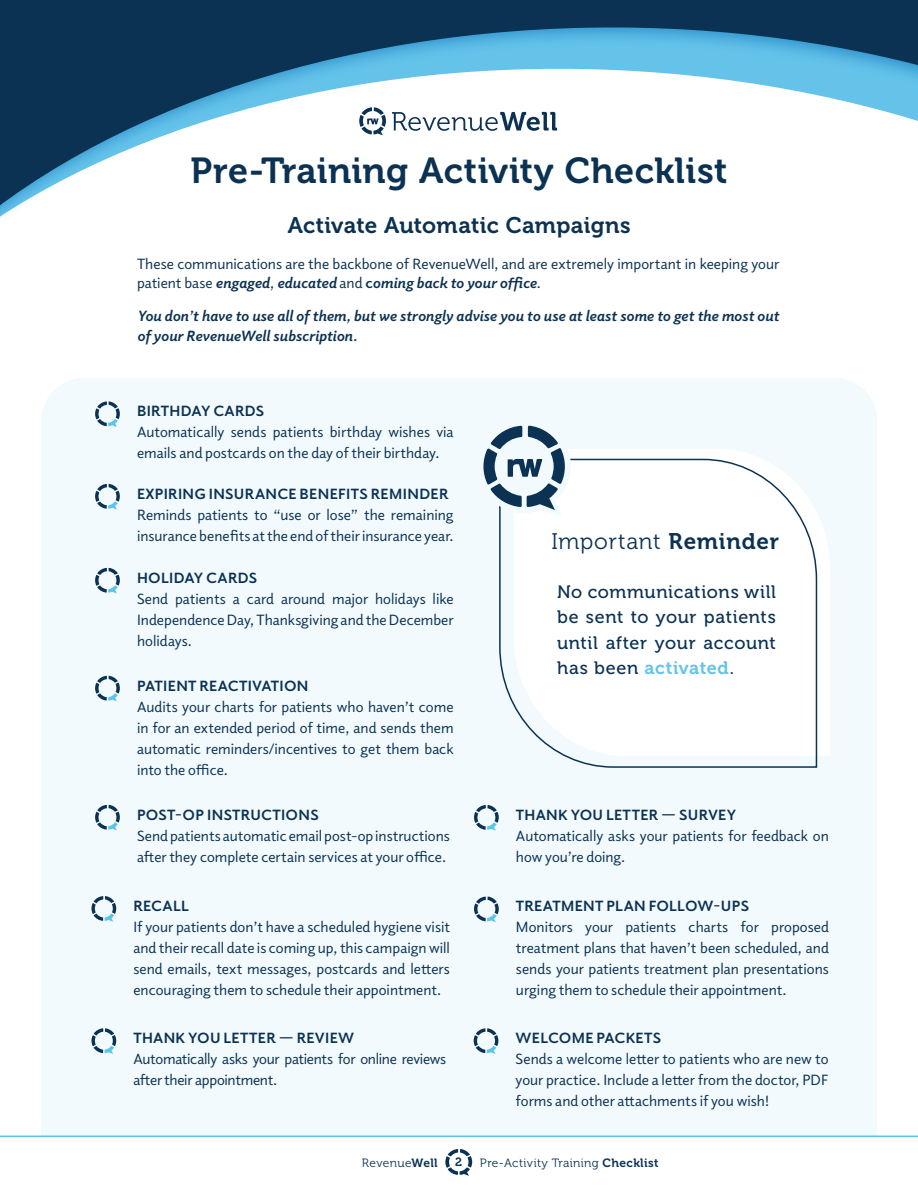
<style>
.page{position:relative;width:918px;height:1188px;background:#fff}
.page>*{position:absolute;margin:0;border:0;box-sizing:border-box;transform-origin:0 0}
.t1{font:36px "Museo 700";letter-spacing:.01em;color:#0b3253}
.t2{font:22.5px "Museo 700";letter-spacing:.01em;color:#0b3253}
.t3{font:22.5px "Museo 300";letter-spacing:.03em;color:#0b3253}
.t4{font:18px/25.5px "Museo 500";letter-spacing:.035em;color:#0b3253;text-align:justify}
.t5{font:15px/21px "Elido";color:#0b3253}
.t6{font:700 15px "Elido";letter-spacing:.02em;color:#0b3253}
.t7{font:italic 700 15px/19.5px "Elido";color:#0b3253}
.t8{font:15px/21px "Elido";letter-spacing:-.02em;color:#0b3253}
.t9{font:12px "Museo 300";letter-spacing:.025em;color:#0b3253}
.t10{font:12px "Museo 700";color:#0b3253}
.s1{font-weight:700;font-style:italic}
.s2{font-weight:700}
.s3{font-family:"Museo 700"}
.s4{font-family:"Museo 700";color:#65c3ea}
</style>
<div class="page">
<div style="left:41px;top:378px;width:836px;height:758px;background:#f2fafd"></div>
<svg style="left:0;top:0;width:918px;height:218px"></svg>
<svg style="left:359px;top:107px;width:27px;height:28px"></svg>
<svg style="left:392px;top:112px;width:165px;height:19px"></svg>
<svg style="left:95px;top:401px;width:25px;height:26px"></svg>
<svg style="left:95px;top:805px;width:25px;height:25px"></svg>
<svg style="left:474px;top:1028px;width:24px;height:26px"></svg>
<svg style="left:91px;top:1028px;width:25px;height:26px"></svg>
<svg style="left:474px;top:805px;width:25px;height:26px"></svg>
<svg style="left:474px;top:897px;width:25px;height:25px"></svg>
<svg style="left:95px;top:484px;width:25px;height:26px"></svg>
<svg style="left:95px;top:568px;width:25px;height:26px"></svg>
<svg style="left:95px;top:676px;width:25px;height:25px"></svg>
<svg style="left:91px;top:896px;width:25px;height:26px"></svg>
<svg style="left:571px;top:449px;width:259px;height:307px"></svg>
<svg style="left:498px;top:458px;width:320px;height:311px"></svg>
<svg style="left:477px;top:420px;width:94px;height:96px"></svg>
<hr style="left:0;top:1136px;width:918px;height:1px;background:#5bc4e9">
<svg style="left:445px;top:1149px;width:27px;height:27px"></svg>
<p class="t1" style="left:190px;top:150px;width:539px">Pre-Training Activity Checklist</p>
<p class="t2" style="left:288px;top:212px;width:345px">Activate Automatic Campaigns</p>
<p class="t5" style="left:137px;top:253px;width:644px;line-height:19.5px">These communications are the backbone of RevenueWell, and are extremely important in keeping your patient base <span class="s1">engaged</span>, <span class="s1">educated</span> and <span class="s2">c</span><span class="s1">oming back to your office</span>.</p>
<p class="t7" style="left:137px;top:306px;width:644px">You don’t have to use all of them, but we strongly advise you to use at least some to get the most out of your RevenueWell subscription.</p>
<p class="t6" style="left:137px;top:401px;width:129px">BIRTHDAY CARDS</p>
<p class="t5" style="left:137px;top:421px;width:318px">Automatically sends patients birthday wishes via emails and postcards on the day of their birthday.</p>
<p class="t6" style="left:137px;top:483px;width:313px">EXPIRING INSURANCE BENEFITS REMINDER</p>
<p class="t5" style="left:137px;top:503px;width:318px">Reminds patients to “use or lose” the remaining insurance benefits at the end of their insurance year.</p>
<p class="t6" style="left:137px;top:567px;width:122px">HOLIDAY CARDS</p>
<p class="t5" style="left:137px;top:587px;width:318px;text-align:justify">Send patients a card around major holidays like Independence Day, Thanksgiving and the December holidays.</p>
<p class="t6" style="left:137px;top:675px;width:173px">PATIENT REACTIVATION</p>
<p class="t5" style="left:137px;top:695px;width:318px;text-align:justify">Audits your charts for patients who haven’t come in for an extended period of time, and sends them automatic reminders/incentives to get them back into the office.</p>
<p class="t6" style="left:137px;top:804px;width:183px">POST–OP INSTRUCTIONS</p>
<p class="t5" style="left:137px;top:824px;width:314px">Send patients automatic email post-op instructions after they complete certain services at your office.</p>
<p class="t6" style="left:133px;top:896px;width:57px">RECALL</p>
<p class="t5" style="left:133px;top:916px;width:318px;text-align:justify">If your patients don’t have a scheduled hygiene visit and their recall date is coming up, this campaign will send emails, text messages, postcards and letters encouraging them to schedule their appointment.</p>
<p class="t6" style="left:133px;top:1028px;width:222px">THANK YOU LETTER — REVIEW</p>
<p class="t8" style="left:133px;top:1048px;width:314px">Automatically asks your patients for online reviews after their appointment.</p>
<p class="t3" style="left:551px;top:530px;width:229px">Important <span class="s3">Reminder</span></p>
<p class="t4" style="left:557px;top:579px;width:220px">No communications will be sent to your patients until after your account has been <span class="s4">activated</span>.</p>
<p class="t6" style="left:516px;top:804px;width:222px">THANK YOU LETTER — SURVEY</p>
<p class="t5" style="left:516px;top:825px;width:314px">Automatically asks your patients for feedback on how you’re doing.</p>
<p class="t6" style="left:516px;top:896px;width:235px">TREATMENT PLAN FOLLOW–UPS</p>
<p class="t5" style="left:516px;top:916px;width:314px;text-align:justify">Monitors your patients charts for proposed treatment plans that haven’t been scheduled, and sends your patients treatment plan presentations urging them to schedule their appointment.</p>
<p class="t6" style="left:516px;top:1028px;width:147px">WELCOME PACKETS</p>
<p class="t5" style="left:516px;top:1048px;width:314px;text-align:justify">Sends a welcome letter to patients who are new to your practice. Include a letter from the doctor, PDF forms and other attachments if you wish!</p>
<p class="t9" style="left:362px;top:1157px;width:77px">Revenue<span class="s3">Well</span></p>
<p class="t10" style="left:455px;top:1156px;width:8px">2</p>
<p class="t9" style="left:480px;top:1157px;width:180px">Pre-Activity Training <span class="s3">Checklist</span></p>
</div>
